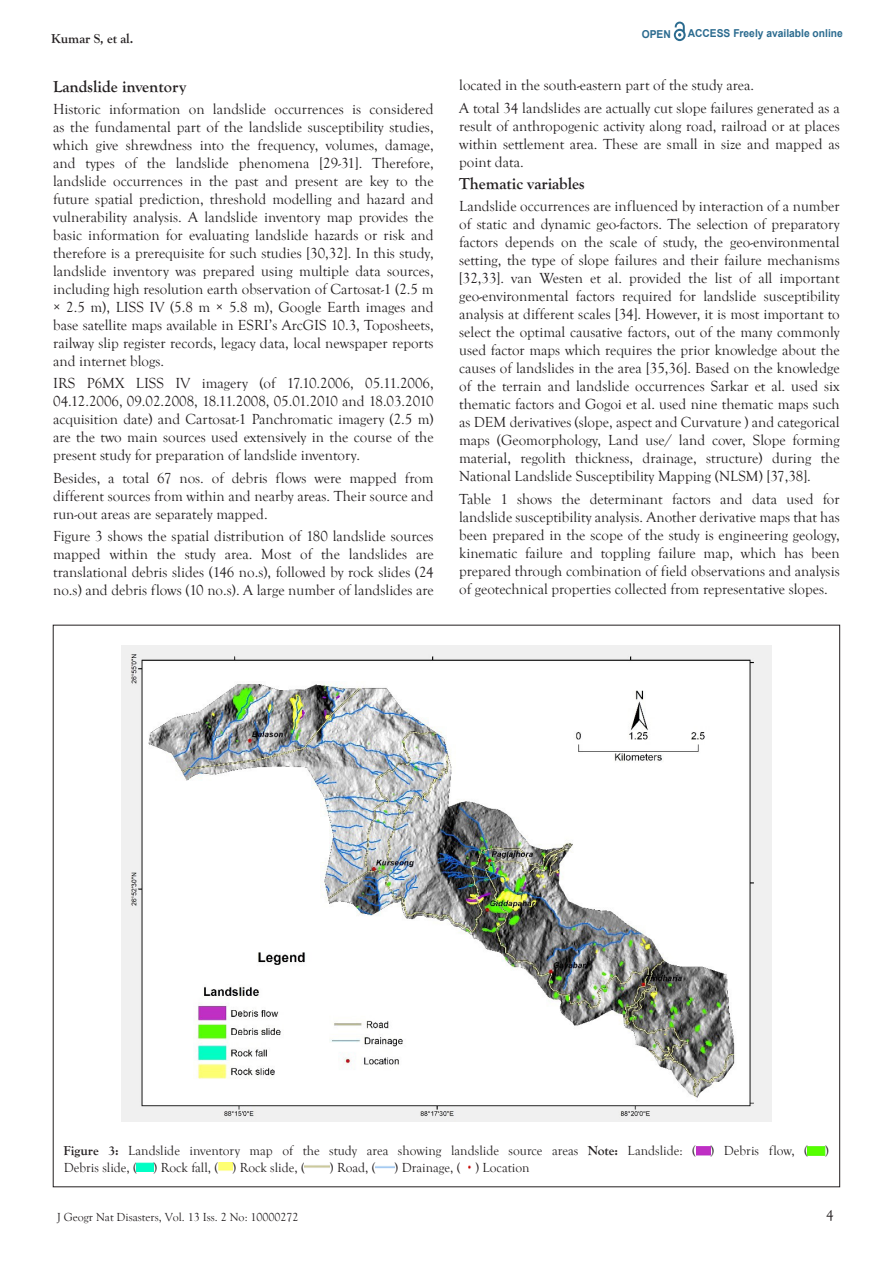
<style>
.page{position:relative;width:893px;height:1263px;background:#fff}
.page>*{position:absolute;margin:0;border:0;box-sizing:border-box;transform-origin:0 0}
.t1{font:700 16.5px "Goudy Old Style T";color:#231f20}
.t2{font:15px/18px "Goudy Old Style T";color:#231f20;text-align:justify}
.t3{font:13.5px "Goudy Old Style T";color:#231f20}
.t4{font:700 13.5px "Goudy Old Style T";color:#231f20}
.t5{font:12px "Goudy Old Style T";color:#231f20}
.t6{font:700 10.95px "Arial";color:#2b6b8f;scale:.94 1}
.s1{font-weight:700}
</style>
<div class="page">
<svg style="left:674px;top:22px;width:12px;height:19px"></svg>
<img style="left:122px;top:645px;width:649px;height:477px">
<img style="left:696px;top:1146px;width:14px;height:9px">
<img style="left:808px;top:1146px;width:17px;height:9px">
<img style="left:137px;top:1162px;width:17px;height:9px">
<img style="left:218px;top:1162px;width:15px;height:9px">
<img style="left:468px;top:1165px;width:3px;height:4px">
<p class="t4" style="left:51px;top:31px;width:84px">Kumar S, et al.</p>
<p class="t1" style="left:53px;top:77px;width:134px">Landslide inventory</p>
<p class="t2" style="left:53px;top:100px;width:382px">Historic information on landslide occurrences is considered as the fundamental part of the landslide susceptibility studies, which give shrewdness into the frequency, volumes, damage, and types of the landslide phenomena [29-31]. Therefore, landslide occurrences in the past and present are key to the future spatial prediction, threshold modelling and hazard and vulnerability analysis. A landslide inventory map provides the basic information for evaluating landslide hazards or risk and therefore is a prerequisite for such studies [30,32]. In this study, landslide inventory was prepared using multiple data sources, including high resolution earth observation of Cartosat-1 (2.5 m × 2.5 m), LISS IV (5.8 m × 5.8 m), Google Earth images and base satellite maps available in ESRI’s ArcGIS 10.3, Toposheets, railway slip register records, legacy data, local newspaper reports and internet blogs.</p>
<p class="t2" style="left:53px;top:375px;width:382px">IRS P6MX LISS IV imagery (of 17.10.2006, 05.11.2006, 04.12.2006, 09.02.2008, 18.11.2008, 05.01.2010 and 18.03.2010 acquisition date) and Cartosat-1 Panchromatic imagery (2.5 m) are the two main sources used extensively in the course of the present study for preparation of landslide inventory.</p>
<p class="t2" style="left:53px;top:469px;width:382px">Besides, a total 67 nos. of debris flows were mapped from different sources from within and nearby areas. Their source and run-out areas are separately mapped.</p>
<p class="t2" style="left:53px;top:527px;width:382px">Figure 3 shows the spatial distribution of 180 landslide sources mapped within the study area. Most of the landslides are translational debris slides (146 no.s), followed by rock slides (24 no.s) and debris flows (10 no.s). A large number of landslides are</p>
<p class="t6" style="left:642px;top:26px;width:32px">OPEN</p>
<p class="t6" style="left:688px;top:25px;width:167px">ACCESS Freely available online</p>
<p class="t2" style="left:459px;top:75px;width:382px;line-height:22.2px">located in the south-eastern part of the study area.<br>A total 34 landslides are actually cut slope failures generated as a</p>
<p class="t2" style="left:459px;top:117px;width:382px">result of anthropogenic activity along road, railroad or at places within settlement area. These are small in size and mapped as point data.</p>
<p class="t1" style="left:459px;top:174px;width:127px">Thematic variables</p>
<p class="t2" style="left:459px;top:198px;width:382px">Landslide occurrences are influenced by interaction of a number of static and dynamic geo-factors. The selection of preparatory factors depends on the scale of study, the geo-environmental setting, the type of slope failures and their failure mechanisms [32,33]. van Westen et al. provided the list of all important geo-environmental factors required for landslide susceptibility analysis at different scales [34]. However, it is most important to select the optimal causative factors, out of the many commonly used factor maps which requires the prior knowledge about the causes of landslides in the area [35,36]. Based on the knowledge of the terrain and landslide occurrences Sarkar et al. used six thematic factors and Gogoi et al. used nine thematic maps such as DEM derivatives (slope, aspect and Curvature ) and categorical maps (Geomorphology, Land use/ land cover, Slope forming material, regolith thickness, drainage, structure) during the National Landslide Susceptibility Mapping (NLSM) [37,38].</p>
<p class="t2" style="left:459px;top:490px;width:382px">Table 1 shows the determinant factors and data used for landslide susceptibility analysis. Another derivative maps that has been prepared in the scope of the study is engineering geology, kinematic failure and toppling failure map, which has been prepared through combination of field observations and analysis of geotechnical properties collected from representative slopes.</p>
<p class="t3" style="left:64px;top:1143px;width:746px"><span class="s1">Figure 3:</span> Landslide inventory map of the study area showing landslide source areas <span class="s1">Note:</span> Landslide: ( ) Debris flow, (</p>
<p class="t3" style="left:825px;top:1143px;width:5px">)</p>
<p class="t3" style="left:64px;top:1160px;width:243px">Debris slide, ( ) Rock fall, ( ) Rock slide, (</p>
<p class="t3" style="left:330px;top:1160px;width:47px">) Road, (</p>
<p class="t3" style="left:395px;top:1160px;width:136px">) Drainage, ( ) Location</p>
<p class="t5" style="left:57px;top:1210px;width:243px">J Geogr Nat Disasters, Vol. 13 Iss. 2 No: 10000272</p>
<p class="t2" style="left:826px;top:1207px;width:9px">4</p>
</div>
